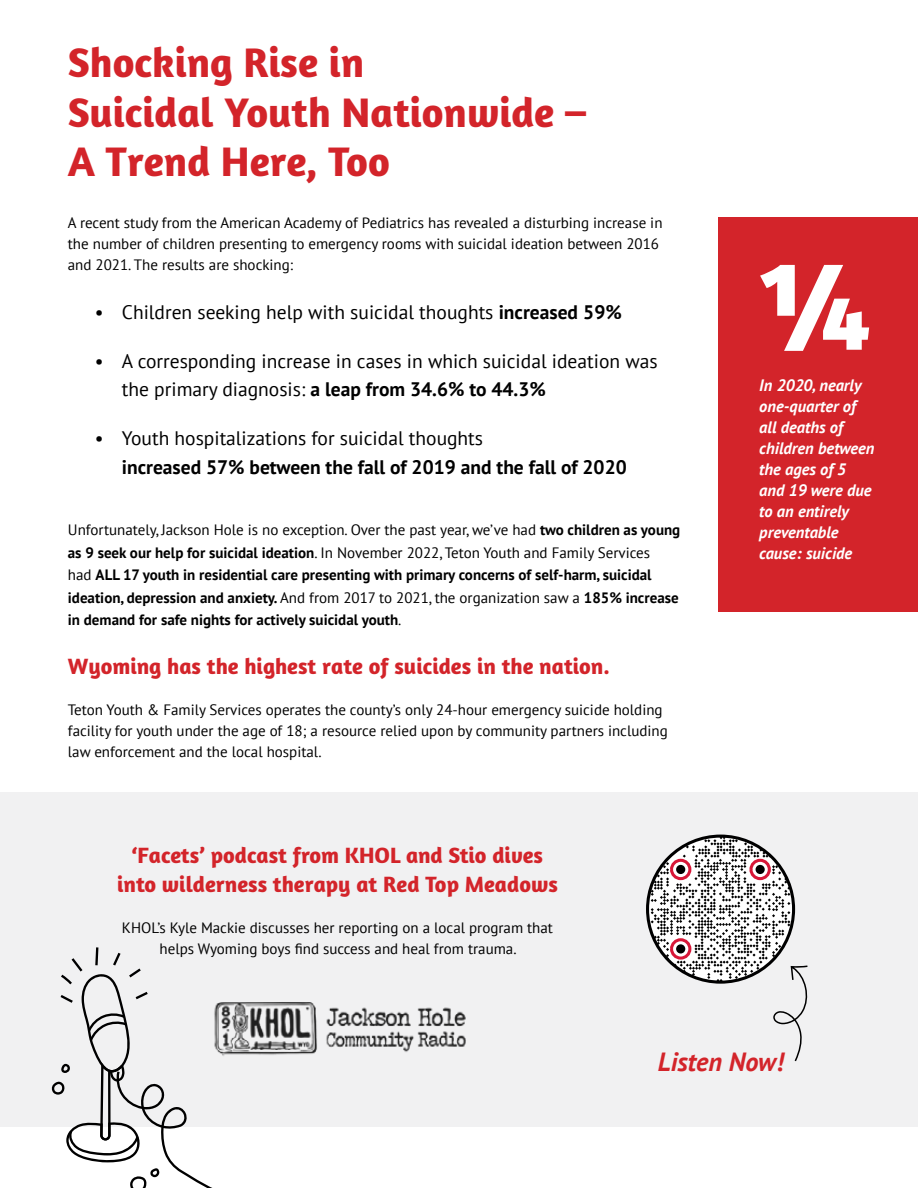
<style>
.page{position:relative;width:918px;height:1188px;background:#fff}
.page>*{position:absolute;margin:0;border:0;box-sizing:border-box;transform-origin:0 0}
.t1{font:700 142.8px "Amaranth";color:#fff}
.t2{font:700 42px/49.9px "Amaranth";color:#d3242a}
.t3{font:italic 700 26.25px "PT Sans";color:#d3242a}
.t4{font:700 22.5px/28.5px "Amaranth";color:#d3242a;text-align:center}
.t5{font:19.5px/28.5px "PT Sans";color:#000}
.t6{font:700 19.5px "PT Sans";color:#000}
.t7{font:italic 700 16.5px/21px "PT Sans";color:#fff}
.t8{font:15px/21px "PT Sans";color:#000}
.t9{font:700 15px/22.5px "PT Sans";color:#000}
.s1{font-weight:700}
.s2{font-weight:400}
</style>
<div class="page">
<div style="left:0;top:792px;width:918px;height:334px;background:#f1f1f2"></div>
<div style="left:719px;top:217px;width:199px;height:395px;background:#d3242a"></div>
<svg style="left:646px;top:835px;width:162px;height:226px"></svg>
<img style="left:224px;top:1002px;width:242px;height:53px">
<svg style="left:51px;top:947px;width:173px;height:241px"></svg>
<h2 class="t2" style="left:68px;top:36px;width:520px">Shocking Rise in<br>Suicidal Youth Nationwide –<br>A Trend Here, Too</h2>
<p class="t8" style="left:68px;top:212px;width:596px">A recent study from the American Academy of Pediatrics has revealed a disturbing increase in the number of children presenting to emergency rooms with suicidal ideation between 2016 and 2021. The results are shocking:</p>
<h3 class="t5" style="left:95px;top:298px;width:528px">• Children seeking help with suicidal thoughts <span class="s1">increased 59%</span></h3>
<h3 class="t5" style="left:122px;top:346px;width:537px;text-indent:-27px">• A corresponding increase in cases in which suicidal ideation was the primary diagnosis: <span class="s1">a leap from 34.6% to 44.3%</span></h3>
<h3 class="t5" style="left:95px;top:424px;width:390px">• Youth hospitalizations for suicidal thoughts</h3>
<h3 class="t6" style="left:122px;top:454px;width:506px">increased 57% between the fall of 2019 and the fall of 2020</h3>
<p class="t9" style="left:68px;top:518px;width:614px"><span class="s2">Unfortunately, Jackson Hole is no exception. Over the past year, we’ve had</span> two children as young as 9 seek our help for suicidal ideation<span class="s2">. In November 2022, Teton Youth and Family Services<br>had</span> ALL 17 youth in residential care presenting with primary concerns of self-harm, suicidal ideation, depression and anxiety. <span class="s2">And from 2017 to 2021, the organization saw a</span> 185% increase in demand for safe nights for actively suicidal youth<span class="s2">.</span></p>
<h3 class="t4" style="left:68px;top:651px;width:543px">Wyoming has the highest rate of suicides in the nation.</h3>
<p class="t8" style="left:68px;top:699px;width:602px">Teton Youth &amp; Family Services operates the county’s only 24-hour emergency suicide holding facility for youth under the age of 18; a resource relied upon by community partners including law enforcement and the local hospital.</p>
<h3 class="t4" style="left:117px;top:841px;width:442px">‘Facets’ podcast from KHOL and Stio dives into wilderness therapy at Red Top Meadows</h3>
<p class="t8" style="left:122px;top:917px;width:433px;text-align:center">KHOL’s Kyle Mackie discusses her reporting on a local program that helps Wyoming boys find success and heal from trauma.</p>
<h1 class="t1" style="left:760px;top:210px;width:112px">1/4</h1>
<p class="t7" style="left:759px;top:375px;width:117px">In 2020, nearly one-quarter of all deaths of children between the ages of 5 and 19 were due to an entirely preventable cause: suicide</p>
<h3 class="t3" style="left:658px;top:1044px;width:127px">Listen Now!</h3>
</div>
